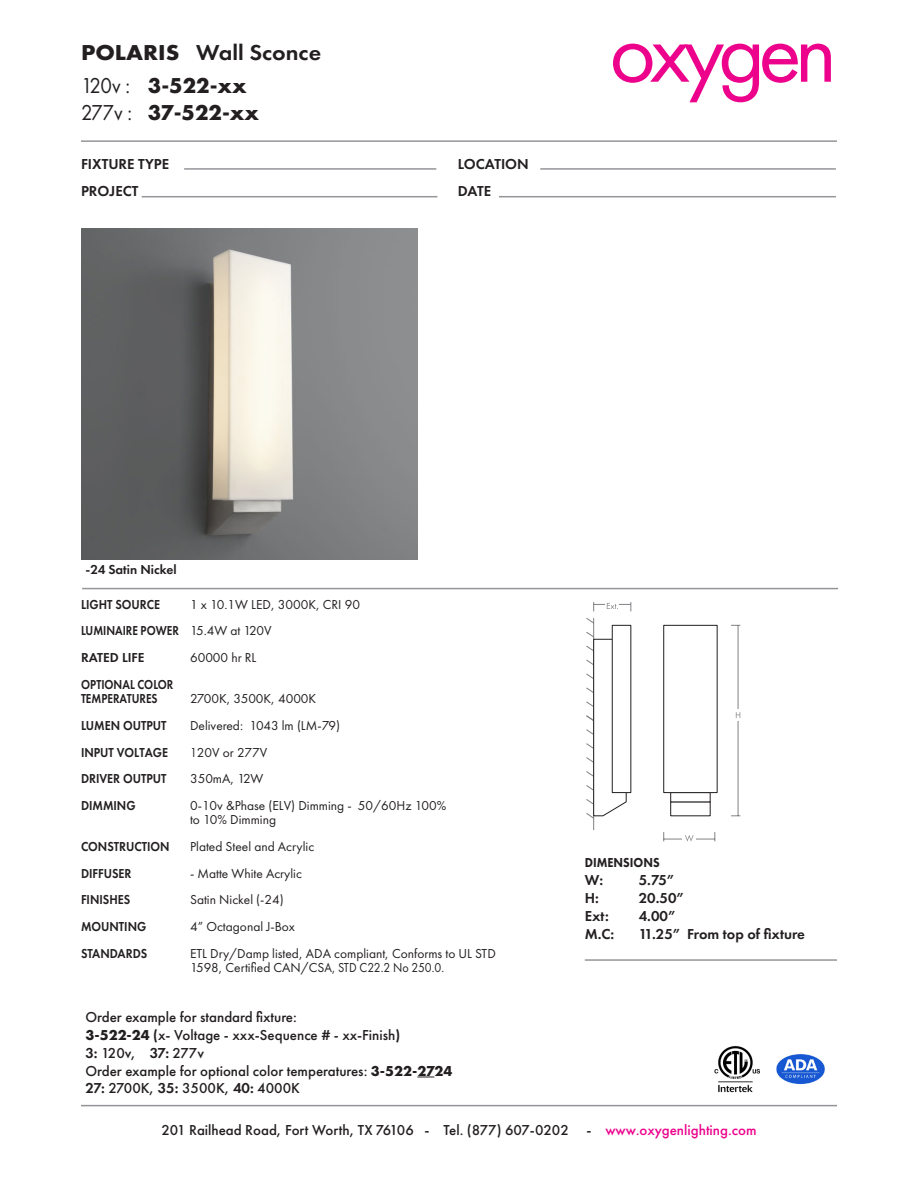
<style>
.page{position:relative;width:918px;height:1188px;background:#fff}
.page>*{position:absolute;margin:0;border:0;box-sizing:border-box;transform-origin:0 0}
.t1{font:89.7px "Futura PT";letter-spacing:-.075em;color:#ed028c}
.t2{font:600 22.35px "Futura PT";color:#231f20;scale:1.07 1}
.t3{font:700 22.35px "Futura PT";color:#231f20}
.t4{font:22.35px "Futura PT";letter-spacing:-.02em;color:#231f20;scale:.91 1}
.t5{font:500 15px "Futura PT";color:#231f20}
.t6{font:600 15px "Futura PT";color:#231f20}
.t7{font:13.5px/13.5px "Futura PT";color:#231f20}
.t8{font:600 13.5px "Futura PT";color:#231f20;scale:.9 1}
.t9{font:600 13.5px "Futura PT";color:#231f20;scale:.84 1}
.t10{font:600 13.5px "Futura PT";color:#231f20}
.t11{font:800 13.5px "Futura PT";color:#231f20;scale:.9 1}
.t12{font:13.5px "Futura PT";color:#231f20;scale:.9 1}
.s1{font-weight:700}
.s2{font-weight:600}
.s3{color:#ed028c}
</style>
<div class="page">
<hr style="left:81px;top:140px;width:756px;height:2px;background:#939598">
<hr style="left:82px;top:588px;width:756px;height:1px;background:#939598">
<img style="left:81px;top:229px;width:337px;height:330px">
<hr style="left:142px;top:196px;width:295px;height:1px;background:#939598">
<hr style="left:499px;top:196px;width:337px;height:1px;background:#939598">
<hr style="left:540px;top:168px;width:296px;height:2px;background:#939598">
<hr style="left:184px;top:168px;width:252px;height:2px;background:#939598">
<hr style="left:81px;top:1105px;width:756px;height:1px;background:#939598">
<img style="left:714px;top:1046px;width:46px;height:47px">
<hr style="left:585px;top:959px;width:252px;height:2px;background:#939598">
<hr style="left:738px;top:625px;width:1px;height:191px;background:#808285">
<hr style="left:664px;top:839px;width:51px;height:1px;background:#808285">
<div style="left:731px;top:709px;width:14px;height:12px;background:#fff"></div>
<svg style="left:736px;top:712px;width:4px;height:6px"></svg>
<div style="left:682px;top:832px;width:14px;height:12px;background:#fff"></div>
<svg style="left:685px;top:835px;width:9px;height:7px"></svg>
<hr style="left:594px;top:604px;width:37px;height:1px;background:#808285">
<div style="left:605px;top:600px;width:14px;height:11px;background:#fff"></div>
<svg style="left:607px;top:603px;width:11px;height:6px"></svg>
<div style="left:663px;top:625px;width:55px;height:168px;border:1px solid #231f20"></div>
<svg style="left:587px;top:618px;width:40px;height:212px"></svg>
<div style="left:612px;top:625px;width:19px;height:168px;background:#fff"></div>
<div style="left:612px;top:625px;width:19px;height:168px;border:1px solid #231f20"></div>
<svg style="left:417px;top:1077px;width:17px;height:1px"></svg>
<img style="left:776px;top:1054px;width:49px;height:31px">
<p class="t2" style="left:81px;top:39px;width:226px"><span class="s1">POLARIS</span> Wall Sconce</p>
<p class="t4" style="left:81px;top:72px;width:56px">120v :</p>
<p class="t4" style="left:81px;top:99px;width:58px">277v :</p>
<p class="t3" style="left:148px;top:71px;width:100px">3-522-xx</p>
<p class="t3" style="left:148px;top:98px;width:113px">37-522-xx</p>
<p class="t6" style="left:81px;top:155px;width:90px">FIXTURE TYPE</p>
<p class="t6" style="left:458px;top:155px;width:72px">LOCATION</p>
<p class="t6" style="left:81px;top:182px;width:59px">PROJECT</p>
<p class="t6" style="left:458px;top:182px;width:35px">DATE</p>
<p class="t1" style="left:609px;top:-1px;width:229px">oxygen</p>
<p class="t10" style="left:86px;top:561px;width:93px">-24 Satin Nickel</p>
<p class="t8" style="left:81px;top:596px;width:89px">LIGHT SOURCE</p>
<p class="t9" style="left:81px;top:623px;width:118px">LUMINAIRE POWER</p>
<p class="t10" style="left:81px;top:649px;width:65px">RATED LIFE</p>
<p class="t9" style="left:81px;top:676px;width:112px">OPTIONAL COLOR</p>
<p class="t9" style="left:81px;top:690px;width:93px">TEMPERATURES</p>
<p class="t8" style="left:81px;top:717px;width:97px">LUMEN OUTPUT</p>
<p class="t8" style="left:81px;top:744px;width:98px">INPUT VOLTAGE</p>
<p class="t8" style="left:81px;top:770px;width:97px">DRIVER OUTPUT</p>
<p class="t8" style="left:81px;top:797px;width:62px">DIMMING</p>
<p class="t8" style="left:81px;top:838px;width:100px">CONSTRUCTION</p>
<p class="t8" style="left:81px;top:865px;width:58px">DIFFUSER</p>
<p class="t8" style="left:81px;top:892px;width:56px">FINISHES</p>
<p class="t8" style="left:81px;top:918px;width:74px">MOUNTING</p>
<p class="t8" style="left:81px;top:945px;width:75px">STANDARDS</p>
<p class="t7" style="left:190px;top:597px;width:171px">1 x 10.1W LED, 3000K, CRI 90</p>
<p class="t7" style="left:190px;top:624px;width:83px">15.4W at 120V</p>
<p class="t7" style="left:190px;top:651px;width:68px">60000 hr RL</p>
<p class="t7" style="left:190px;top:691px;width:128px">2700K, 3500K, 4000K</p>
<p class="t7" style="left:190px;top:718px;width:152px">Delivered: 1043 lm (LM-79)</p>
<p class="t12" style="left:190px;top:744px;width:87px">120V or 277V</p>
<p class="t7" style="left:190px;top:772px;width:75px">350mA, 12W</p>
<p class="t7" style="left:190px;top:799px;width:258px">0-10v &amp;Phase (ELV) Dimming - 50/60Hz 100%</p>
<p class="t7" style="left:190px;top:812px;width:88px">to 10% Dimming</p>
<p class="t7" style="left:190px;top:839px;width:126px">Plated Steel and Acrylic</p>
<p class="t7" style="left:190px;top:866px;width:113px">- Matte White Acrylic</p>
<p class="t7" style="left:190px;top:893px;width:95px">Satin Nickel (-24)</p>
<p class="t7" style="left:190px;top:920px;width:106px">4” Octagonal J-Box</p>
<p class="t7" style="left:190px;top:947px;width:307px">ETL Dry/Damp listed, ADA compliant, Conforms to UL STD<br>1598, Certified CAN/CSA, STD C22.2 No 250.0.</p>
<p class="t5" style="left:86px;top:1008px;width:213px">Order example for standard fixture:</p>
<p class="t5" style="left:86px;top:1026px;width:316px"><span class="s1">3-522-24</span> <span class="s2">(</span>x- Voltage - xxx-Sequence # - xx-Finish<span class="s2">)</span></p>
<p class="t5" style="left:86px;top:1044px;width:120px"><span class="s2">3:</span> 120v, <span class="s2">37:</span> 277v</p>
<p class="t5" style="left:86px;top:1061px;width:368px">Order example for optional color temperatures: <span class="s1">3-522-2724</span></p>
<p class="t5" style="left:86px;top:1079px;width:216px"><span class="s2">27:</span> 2700K, <span class="s2">35:</span> 3500K, <span class="s2">40:</span> 4000K</p>
<p class="t11" style="left:585px;top:854px;width:85px">DIMENSIONS</p>
<p class="t6" style="left:585px;top:871px;width:20px">W:</p>
<p class="t6" style="left:639px;top:871px;width:37px">5.75”</p>
<p class="t6" style="left:585px;top:889px;width:16px">H:</p>
<p class="t6" style="left:639px;top:889px;width:47px">20.50”</p>
<p class="t6" style="left:585px;top:907px;width:25px">Ext:</p>
<p class="t6" style="left:639px;top:907px;width:38px">4.00”</p>
<p class="t6" style="left:585px;top:924px;width:31px">M.C:</p>
<p class="t6" style="left:639px;top:924px;width:168px">11.25” From top of fixture</p>
<p class="t5" style="left:161px;top:1121px;width:597px">201 Railhead Road, Fort Worth, TX 76106 - Tel. (877) 607-0202 - <span class="s3">www.oxygenlighting.com</span></p>
</div>
